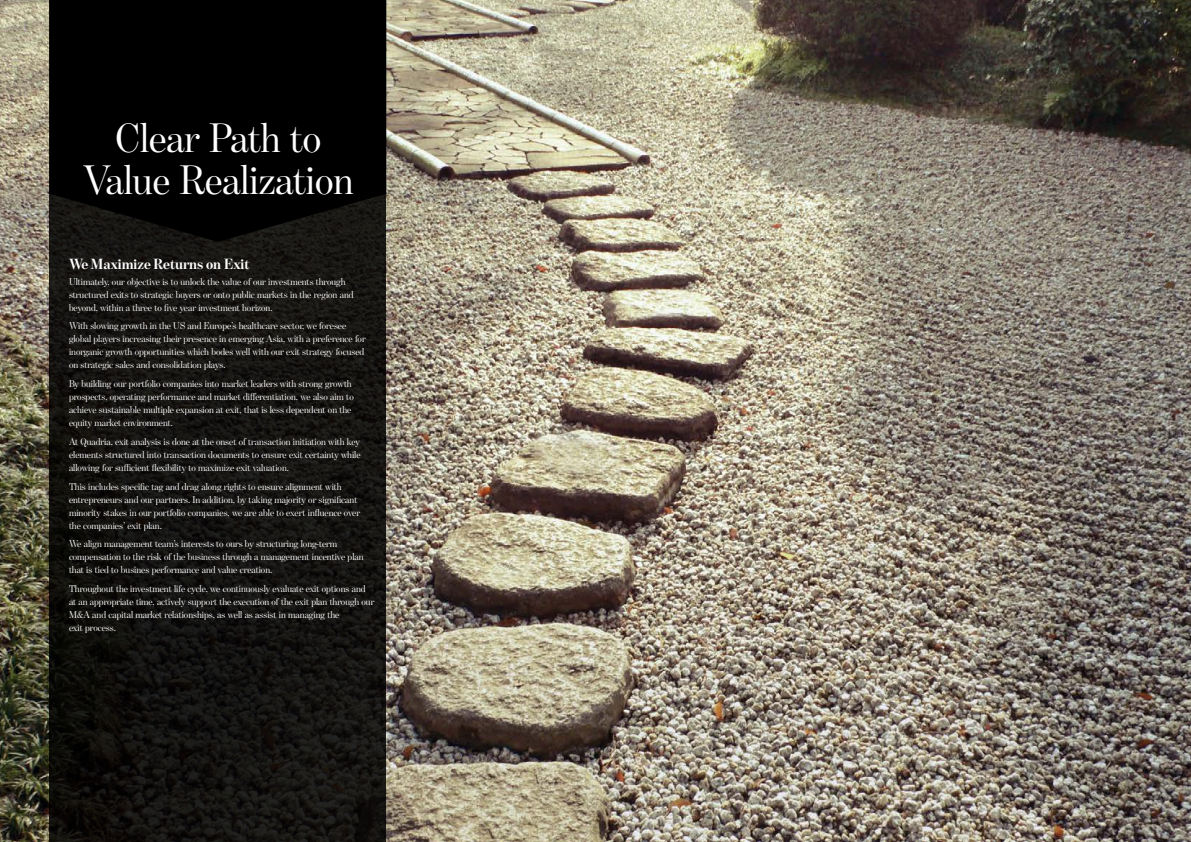
<style>
.page{position:relative;width:1191px;height:842px;background:#fff}
.page>*{position:absolute;margin:0;border:0;box-sizing:border-box;transform-origin:0 0}
.t1{font:41.8px/42.8px "Benton Mod Disp";color:#fff;text-align:center}
.t2{font:700 15px "Benton Mod Disp";color:#fff}
.t3{font:10px/13px "Benton Mod Disp";color:#fff}
</style>
<div class="page">
<img style="left:0;top:0;width:1191px;height:842px">
<svg style="left:49px;top:0;width:337px;height:842px;background:#141210"></svg>
<svg style="left:42px;top:192px;width:351px;height:51px;background:#12110f"></svg>
<div style="left:50px;top:0;width:336px;height:193px;background:#000"></div>
<h1 class="t1" style="left:83px;top:116px;width:272px">Clear Path to<br>Value Realization</h1>
<h2 class="t2" style="left:69px;top:256px;width:182px">We Maximize Returns on Exit</h2>
<p class="t3" style="left:69px;top:275px;width:286px">Ultimately, our objective is to unlock the value of our investments through structured exits to strategic buyers or onto public markets in the region and beyond, within a three to five year investment horizon.</p>
<p class="t3" style="left:69px;top:320px;width:298px">With slowing growth in the US and Europe’s healthcare sector, we foresee global players increasing their presence in emerging Asia, with a preference for inorganic growth opportunities which bodes well with our exit strategy focused on strategic sales and consolidation plays.</p>
<p class="t3" style="left:69px;top:377px;width:286px">By building our portfolio companies into market leaders with strong growth prospects, operating performance and market differentiation, we also aim to achieve sustainable multiple expansion at exit, that is less dependent on the equity market environment.</p>
<p class="t3" style="left:69px;top:435px;width:293px;text-align:justify">At Quadria, exit analysis is done at the onset of transaction initiation with key elements structured into transaction documents to ensure exit certainty while allowing for sufficient flexibility to maximize exit valuation.</p>
<p class="t3" style="left:69px;top:480px;width:293px">This includes specific tag and drag along rights to ensure alignment with entrepreneurs and our partners. In addition, by taking majority or significant minority stakes in our portfolio companies, we are able to exert influence over the companies’ exit plan.</p>
<p class="t3" style="left:69px;top:537px;width:296px">We align management team’s interests to ours by structuring long-term compensation to the risk of the business through a management incentive plan that is tied to busines performance and value creation.</p>
<p class="t3" style="left:69px;top:582px;width:307px">Throughout the investment life cycle, we continuously evaluate exit options and at an appropriate time, actively support the execution of the exit plan through our M&amp;A and capital market relationships, as well as assist in managing the<br>exit process.</p>
</div>
